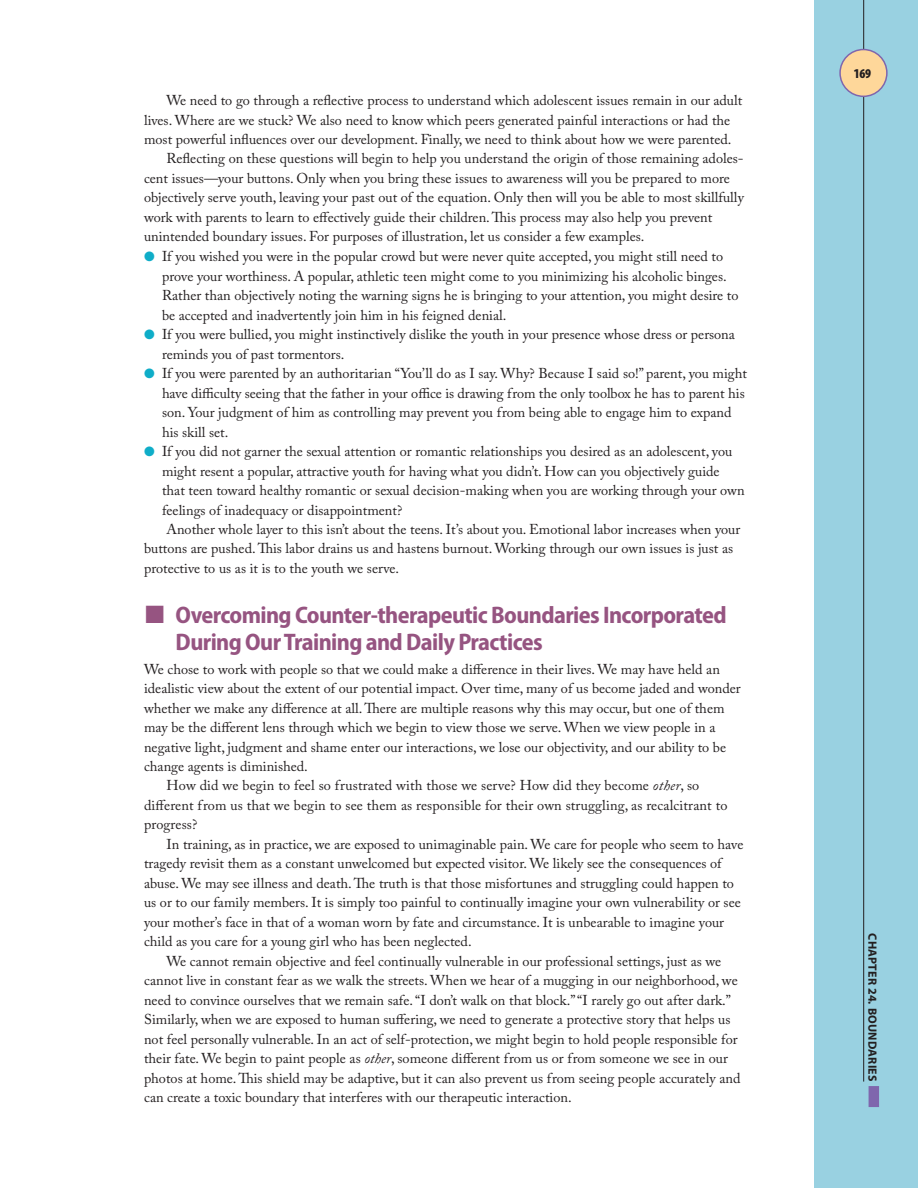
<style>
.page{position:relative;width:918px;height:1188px;background:#fff}
.page>*{position:absolute;margin:0;border:0;box-sizing:border-box;transform-origin:0 0}
.t1{font:700 semi-condensed 24px/27px "Myriad Pro";letter-spacing:-.025em;color:#965481}
.t2{font:14.25px/19.5px "Adobe Caslon Pro";color:#231f20}
.t3{font:900 condensed 13.5px "Myriad Pro";color:#231f20}
.t4{font:700 12px "Myriad Pro";letter-spacing:.02em;color:#231f20}
.s1{color:#0fadc8}
.s2{font-style:italic}
</style>
<div class="page">
<div style="left:815px;top:0;width:103px;height:1188px;background:#99d1e1"></div>
<div style="left:869px;top:1086px;width:10px;height:21px;background:#7f66ad"></div>
<hr style="left:863px;top:0;width:1px;height:1082px;background:#231f20">
<div style="left:840px;top:50px;width:47px;height:46px;background:#fed79a;border-radius:50%"></div>
<div style="left:839px;top:49px;width:49px;height:48px;border:2px solid #7f66ad;border-radius:50%"></div>
<p class="t2" style="left:167px;top:90px;width:577px">We need to go through a reflective process to understand which adolescent issues remain in our adult</p>
<p class="t2" style="left:144px;top:110px;width:588px">lives. Where are we stuck? We also need to know which peers generated painful interactions or had the</p>
<p class="t2" style="left:144px;top:129px;width:589px">most powerful influences over our development. Finally, we need to think about how we were parented.</p>
<p class="t2" style="left:167px;top:149px;width:579px">Reflecting on these questions will begin to help you understand the origin of those remaining adoles-</p>
<p class="t2" style="left:144px;top:168px;width:587px">cent issues—your buttons. Only when you bring these issues to awareness will you be prepared to more</p>
<p class="t2" style="left:144px;top:188px;width:601px">objectively serve youth, leaving your past out of the equation. Only then will you be able to most skillfully</p>
<p class="t2" style="left:144px;top:207px;width:570px">work with parents to learn to effectively guide their children. This process may also help you prevent</p>
<p class="t2" style="left:144px;top:227px;width:502px">unintended boundary issues. For purposes of illustration, let us consider a few examples.</p>
<p class="t2" style="left:162px;top:246px;width:578px;text-indent:-18px"><span class="s1">●</span> If you wished you were in the popular crowd but were never quite accepted, you might still need to prove your worthiness. A popular, athletic teen might come to you minimizing his alcoholic binges.<br>Rather than objectively noting the warning signs he is bringing to your attention, you might desire to be accepted and inadvertently join him in his feigned denial.</p>
<p class="t2" style="left:162px;top:324px;width:574px;text-indent:-18px"><span class="s1">●</span> If you were bullied, you might instinctively dislike the youth in your presence whose dress or persona reminds you of past tormentors.</p>
<p class="t2" style="left:162px;top:363px;width:587px;text-indent:-18px"><span class="s1">●</span> If you were parented by an authoritarian “You’ll do as I say. Why? Because I said so!” parent, you might have difficulty seeing that the father in your office is drawing from the only toolbox he has to parent his son. Your judgment of him as controlling may prevent you from being able to engage him to expand his skill set.</p>
<p class="t2" style="left:144px;top:441px;width:590px"><span class="s1">●</span> If you did not garner the sexual attention or romantic relationships you desired as an adolescent, you</p>
<p class="t2" style="left:162px;top:461px;width:559px">might resent a popular, attractive youth for having what you didn’t. How can you objectively guide</p>
<p class="t2" style="left:162px;top:480px;width:584px">that teen toward healthy romantic or sexual decision-making when you are working through your own</p>
<p class="t2" style="left:162px;top:500px;width:242px">feelings of inadequacy or disappointment?</p>
<p class="t2" style="left:167px;top:519px;width:575px">Another whole layer to this isn’t about the teens. It’s about you. Emotional labor increases when your</p>
<p class="t2" style="left:144px;top:539px;width:591px">buttons are pushed. This labor drains us and hastens burnout. Working through our own issues is just as</p>
<p class="t2" style="left:144px;top:558px;width:257px">protective to us as it is to the youth we serve.</p>
<h1 class="t1" style="left:176px;top:601px;width:553px">Overcoming Counter-therapeutic Boundaries Incorporated<br>During Our Training and Daily Practices</h1>
<p class="t2" style="left:144px;top:659px;width:577px">We chose to work with people so that we could make a difference in their lives. We may have held an</p>
<p class="t2" style="left:144px;top:678px;width:598px">idealistic view about the extent of our potential impact. Over time, many of us become jaded and wonder</p>
<p class="t2" style="left:144px;top:698px;width:582px">whether we make any difference at all. There are multiple reasons why this may occur, but one of them</p>
<p class="t2" style="left:144px;top:717px;width:573px">may be the different lens through which we begin to view those we serve. When we view people in a</p>
<p class="t2" style="left:144px;top:737px;width:584px">negative light, judgment and shame enter our interactions, we lose our objectivity, and our ability to be</p>
<p class="t2" style="left:144px;top:756px;width:165px">change agents is diminished.</p>
<p class="t2" style="left:167px;top:776px;width:534px">How did we begin to feel so frustrated with those we serve? How did they become <span class="s2">other</span>, so</p>
<p class="t2" style="left:144px;top:795px;width:585px">different from us that we begin to see them as responsible for their own struggling, as recalcitrant to</p>
<p class="t2" style="left:144px;top:815px;width:55px">progress?</p>
<p class="t2" style="left:167px;top:834px;width:578px">In training, as in practice, we are exposed to unimaginable pain. We care for people who seem to have</p>
<p class="t2" style="left:144px;top:854px;width:579px">tragedy revisit them as a constant unwelcomed but expected visitor. We likely see the consequences of</p>
<p class="t2" style="left:144px;top:873px;width:591px">abuse. We may see illness and death. The truth is that those misfortunes and struggling could happen to</p>
<p class="t2" style="left:144px;top:893px;width:598px">us or to our family members. It is simply too painful to continually imagine your own vulnerability or see</p>
<p class="t2" style="left:144px;top:912px;width:582px">your mother’s face in that of a woman worn by fate and circumstance. It is unbearable to imagine your</p>
<p class="t2" style="left:144px;top:932px;width:329px">child as you care for a young girl who has been neglected.</p>
<p class="t2" style="left:167px;top:951px;width:556px">We cannot remain objective and feel continually vulnerable in our professional settings, just as we</p>
<p class="t2" style="left:144px;top:971px;width:595px">cannot live in constant fear as we walk the streets. When we hear of a mugging in our neighborhood, we</p>
<p class="t2" style="left:144px;top:990px;width:588px">need to convince ourselves that we remain safe. “I don’t walk on that block.” “I rarely go out after dark.”</p>
<p class="t2" style="left:144px;top:1010px;width:588px">Similarly, when we are exposed to human suffering, we need to generate a protective story that helps us</p>
<p class="t2" style="left:144px;top:1029px;width:595px">not feel personally vulnerable. In an act of self-protection, we might begin to hold people responsible for</p>
<p class="t2" style="left:144px;top:1049px;width:585px">their fate. We begin to paint people as <span class="s2">other</span>, someone different from us or from someone we see in our</p>
<p class="t2" style="left:144px;top:1068px;width:598px">photos at home. This shield may be adaptive, but it can also prevent us from seeing people accurately and</p>
<p class="t2" style="left:144px;top:1088px;width:429px">can create a toxic boundary that interferes with our therapeutic interaction.</p>
<p class="t3" style="left:854px;top:66px;width:19px">169</p>
<p class="t4" style="left:879px;top:933px;width:150px;rotate:90deg">Chapter 24. Boundaries</p>
</div>
